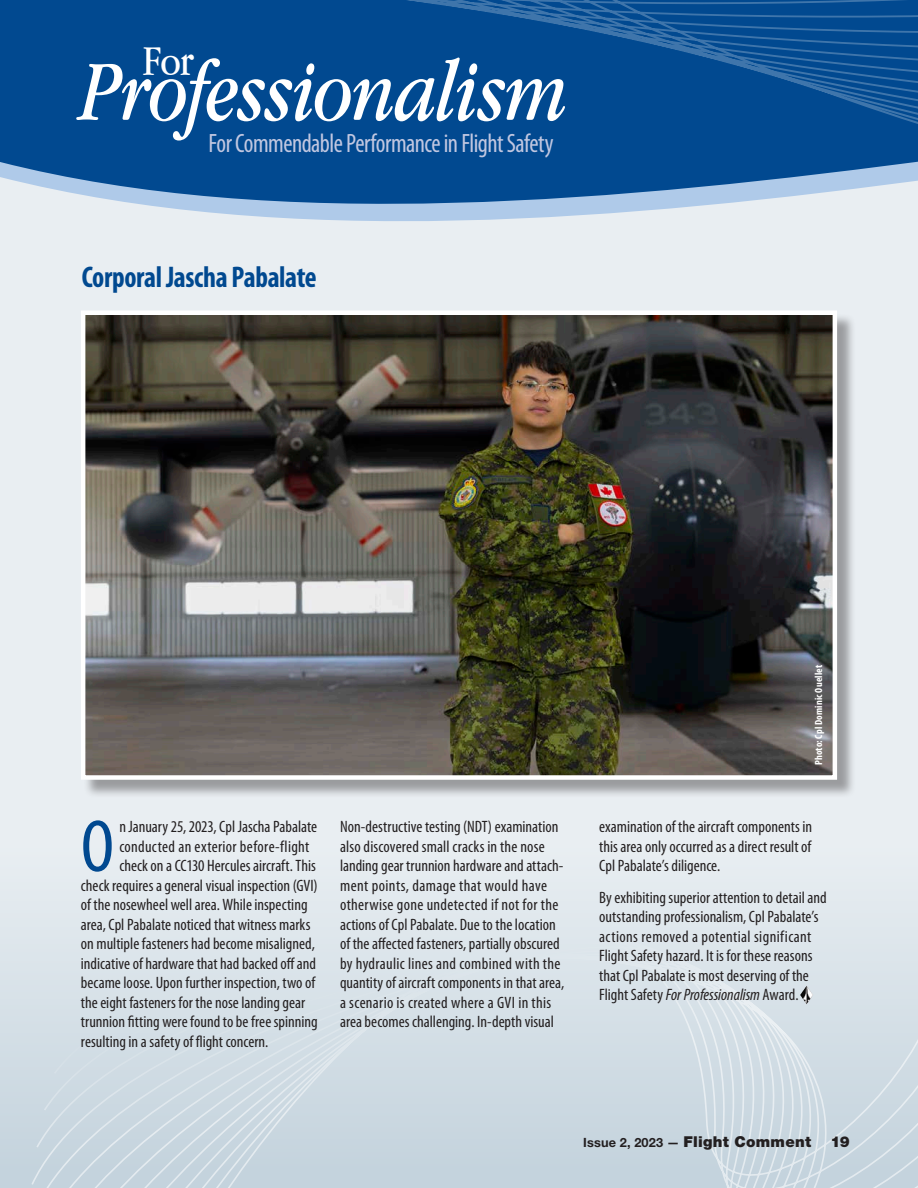
<style>
.page{position:relative;width:918px;height:1188px;background:#fff}
.page>*{position:absolute;margin:0;border:0;box-sizing:border-box;transform-origin:0 0}
.t1{font:italic 88.8px "Apple Garamond";letter-spacing:-.015em;color:#fff}
.Drop_Cap___Body_text{font:condensed 74.4px "Myriad Pro";color:#014990}
.t2{font:43.95px "Apple Garamond";color:#fff}
.For_Pro_Name{font:700 condensed 30px "Myriad Pro";letter-spacing:-.015em;color:#014990;scale:.94 1}
.t3{font:condensed 26.55px "Myriad Pro";letter-spacing:-.02em;color:#c1c7e1;scale:.95 1}
.Body_text{font:condensed 16.5px/19.5px "Myriad Pro";color:#231f20}
.Drop_Cap___Body_text-2{font:condensed 16.5px "Myriad Pro";color:#231f20}
.Drop_Cap___Body_text-3{font:condensed 16.5px "Myriad Pro";letter-spacing:.02em;color:#231f20}
.t4{font:900 15px "Helvetica Neue LT Std";letter-spacing:.02em;color:#231f20}
.Photo_Credit{font:700 condensed 10.5px "Myriad Pro";letter-spacing:.02em;color:#fff}
.s1{font-style:italic}
.s2{font-weight:700;font-size:12.75px}
</style>
<div class="page">
<div style="left:0;top:105px;width:918px;height:1083px;background:#e9eef2"></div>
<svg style="left:28px;top:937px;width:890px;height:251px"></svg>
<svg style="left:1px;top:0;width:917px;height:221px;background:#205f9e"></svg>
<div style="left:83px;top:313px;width:773px;height:485px;background:#231f20;opacity:.4"></div>
<img style="left:86px;top:315px;width:746px;height:460px">
<div style="left:81px;top:310px;width:756px;height:470px;border:4px solid #fff"></div>
<img style="left:800px;top:984px;width:13px;height:21px">
<hr style="left:0;top:65px;width:1px;height:1123px;background:#c4d3dd">
<svg style="left:0;top:838px;width:1px;height:239px"></svg>
<svg style="left:0;top:0;width:1px;height:249px"></svg>
<p class="t2" style="left:142px;top:35px;width:53px">For</p>
<p class="t1" style="left:81px;top:40px;width:488px">Professionalism</p>
<p class="t3" style="left:208px;top:127px;width:365px">For Commendable Performance in Flight Safety</p>
<p class="For_Pro_Name" style="left:82px;top:258px;width:252px">Corporal Jascha Pabalate</p>
<p class="Drop_Cap___Body_text" style="left:81px;top:802px;width:35px">O</p>
<p class="Drop_Cap___Body_text-2" style="left:119px;top:817px;width:199px">n January 25, 2023, Cpl Jascha Pabalate</p>
<p class="Drop_Cap___Body_text-3" style="left:119px;top:836px;width:192px">conducted an exterior before-flight</p>
<p class="Drop_Cap___Body_text-2" style="left:119px;top:856px;width:198px">check on a CC130 Hercules aircraft. This</p>
<p class="Drop_Cap___Body_text-2" style="left:81px;top:875px;width:238px">check requires a general visual inspection (GVI)</p>
<p class="Drop_Cap___Body_text-2" style="left:81px;top:895px;width:228px">of the nosewheel well area. While inspecting</p>
<p class="Drop_Cap___Body_text-2" style="left:81px;top:914px;width:231px">area, Cpl Pabalate noticed that witness marks</p>
<p class="Drop_Cap___Body_text-2" style="left:81px;top:934px;width:236px">on multiple fasteners had become misaligned,</p>
<p class="Drop_Cap___Body_text-2" style="left:81px;top:953px;width:237px">indicative of hardware that had backed off and</p>
<p class="Drop_Cap___Body_text-2" style="left:81px;top:973px;width:236px">became loose. Upon further inspection, two of</p>
<p class="Drop_Cap___Body_text-2" style="left:81px;top:992px;width:226px">the eight fasteners for the nose landing gear</p>
<p class="Drop_Cap___Body_text-2" style="left:81px;top:1012px;width:238px">trunnion fitting were found to be free spinning</p>
<p class="Drop_Cap___Body_text-2" style="left:81px;top:1031px;width:189px">resulting in a safety of flight concern.</p>
<p class="Photo_Credit" style="left:812px;top:765px;width:102px;rotate:-90deg">Photo: Cpl Dominic Ouellet</p>
<p class="Body_text" style="left:340px;top:817px;width:226px">Non-destructive testing (NDT) examination also discovered small cracks in the nose landing gear trunnion hardware and attach&shy;ment points, damage that would have otherwise gone undetected if not for the actions of Cpl Pabalate. Due to the location of the affected fasteners, partially obscured by hydraulic lines and combined with the quantity of aircraft components in that area, a scenario is created where a GVI in this area becomes challenging. In-depth visual</p>
<p class="Body_text" style="left:599px;top:817px;width:214px;text-align:justify">examination of the aircraft components in this area only occurred as a direct result of Cpl Pabalate’s diligence.</p>
<p class="Body_text" style="left:599px;top:887px;width:229px">By exhibiting superior attention to detail and outstanding professionalism, Cpl Pabalate’s actions removed a potential significant Flight Safety hazard. It is for these reasons that Cpl Pabalate is most deserving of the Flight Safety <span class="s1">For Professionalism</span> Award.</p>
<p class="t4" style="left:583px;top:1133px;width:229px"><span class="s2">Issue 2, 2023 —</span> Flight Comment</p>
<p class="t4" style="left:830px;top:1133px;width:21px">19</p>
</div>
